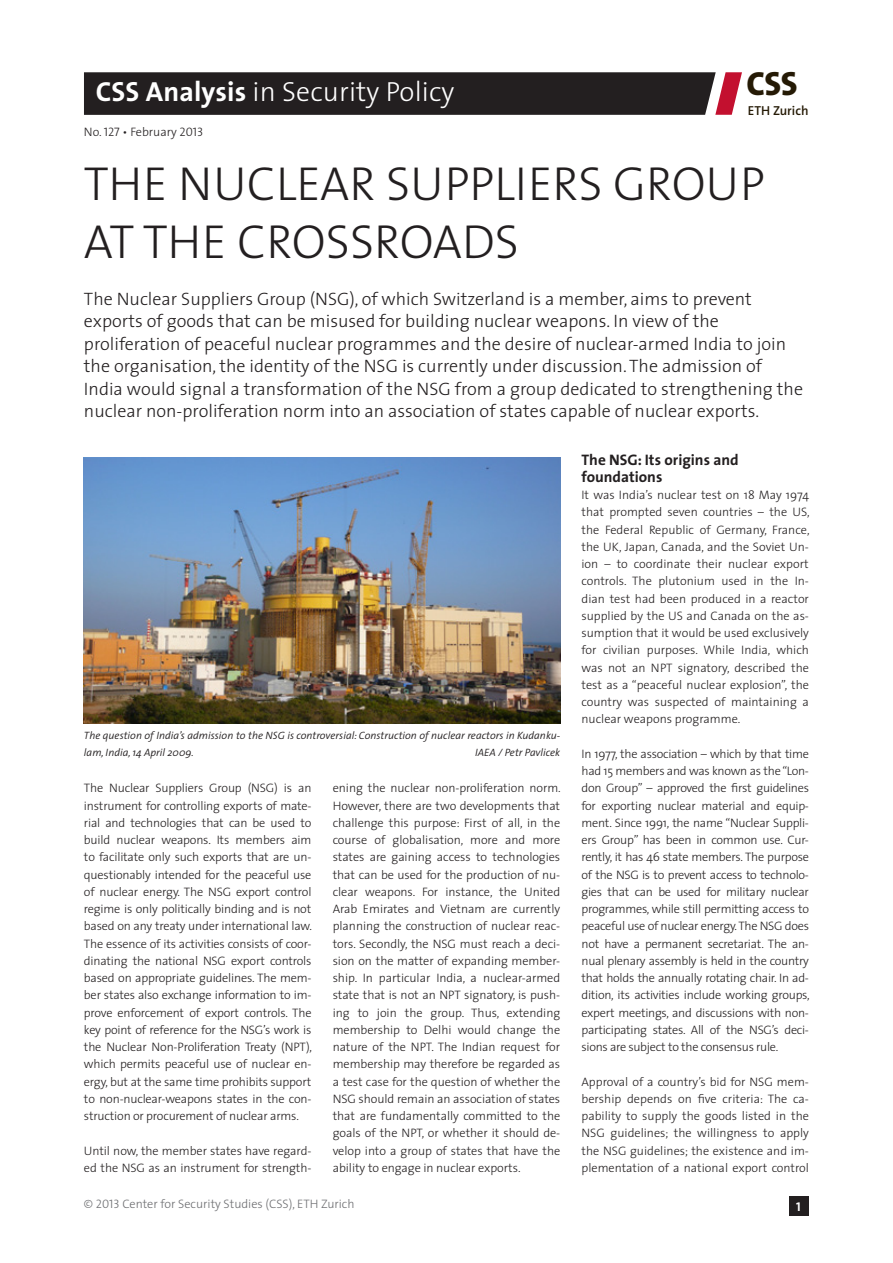
<style>
.page{position:relative;width:893px;height:1263px;background:#fff}
.page>*{position:absolute;margin:0;border:0;box-sizing:border-box;transform-origin:0 0}
._1_Haupttitel{font:300 48px/57px "The Sans";color:#231f20}
.t1{font:800 33.75px "The Sans";color:#251a05}
.t2{font:300 27.75px "The Sans";letter-spacing:.005em;color:#fff}
._2_lead{font:300 18px/22.5px "The Sans";color:#231f20}
._5_Untertitel{font:700 15.3px/17.2px "The Sans";color:#231f20}
.t3{font:600 13.05px "The Sans";color:#251a05}
.t4{font:12.75px "The Sans Bold Caps";color:#fff}
._4_Text{font:300 12.3px/17.2px "The Sans";letter-spacing:-.005em;color:#231f20;text-align:justify}
.t5{font:300 12.3px "The Sans";color:#6c6d70}
._3_Bildlegende{font:italic 300 10.65px/17.2px "The Sans";color:#231f20}
.s1{font-weight:700}
.s2{font-family:"The Sans Light Caps";font-weight:400}
</style>
<div class="page">
<svg style="left:84px;top:72px;width:658px;height:43px;background:#2d2527"></svg>
<div style="left:789px;top:1196px;width:20px;height:20px;background:#231f20"></div>
<img style="left:84px;top:457px;width:476px;height:266px">
<p class="t2" style="left:96px;top:69px;width:360px"><span class="s1">CSS Analysis</span> in Security Policy</p>
<p class="_4_Text" style="left:84px;top:123px;width:121px">No. <span class="s2">127</span> • February <span class="s2">2013</span></p>
<h2 class="t1" style="left:747px;top:55px;width:53px">CSS</h2>
<p class="t3" style="left:748px;top:99px;width:62px">ETH Zurich</p>
<p class="_1_Haupttitel" style="left:84px;top:154px;width:682px">THE NUCLEAR SUPPLIERS GROUP<br>AT THE CROSSROADS</p>
<p class="_2_lead" style="left:84px;top:287px;width:721px">The Nuclear Suppliers Group (NSG), of which Switzerland is a member, aims to prevent exports of goods that can be misused for building nuclear weapons. In view of the proliferation of peaceful nuclear programmes and the desire of nuclear-armed India to join the organisation, the identity of the NSG is currently under discussion. The admission of India would signal a transformation of the NSG from a group dedicated to strengthening the nuclear non-proliferation norm into an association of states capable of nuclear exports.</p>
<p class="_3_Bildlegende" style="left:84px;top:726px;width:478px">The question of India’s admission to the NSG is controversial: Construction of nuclear reactors in Kudanku&shy;lam, India, 14 April 2009.</p>
<p class="_3_Bildlegende" style="left:475px;top:743px;width:87px">IAEA / Petr Pavlicek</p>
<p class="_4_Text" style="left:84px;top:779px;width:230px">The Nuclear Suppliers Group (NSG) is an instrument for controlling exports of mate&shy;rial and technologies that can be used to build nuclear weapons. Its members aim to facilitate only such exports that are un&shy;questionably intended for the peaceful use of nuclear energy. The NSG export control regime is only politically binding and is not based on any treaty under international law.<br>The essence of its activities consists of coor&shy;dinating the national NSG export controls based on appropriate guidelines. The mem&shy;ber states also exchange information to im&shy;prove enforcement of export controls. The key point of reference for the NSG’s work is the Nuclear Non-Proliferation Treaty (NPT), which permits peaceful use of nuclear en&shy;ergy, but at the same time prohibits support to non-nuclear-weapons states in the con&shy;struction or procurement of nuclear arms.</p>
<p class="_4_Text" style="left:84px;top:1141px;width:229px">Until now, the member states have regard&shy;ed the NSG as an instrument for strength-</p>
<p class="_4_Text" style="left:333px;top:779px;width:230px">ening the nuclear non-proliferation norm.<br>However, there are two developments that challenge this purpose: First of all, in the course of globalisation, more and more states are gaining access to technologies that can be used for the production of nu&shy;clear weapons. For instance, the United Arab Emirates and Vietnam are currently planning the construction of nuclear reac&shy;tors. Secondly, the NSG must reach a deci&shy;sion on the matter of expanding member&shy;ship. In particular India, a nuclear-armed state that is not an NPT signatory, is push&shy;ing to join the group. Thus, extending membership to Delhi would change the nature of the NPT. The Indian request for membership may therefore be regarded as a test case for the question of whether the NSG should remain an association of states that are fundamentally committed to the goals of the NPT, or whether it should de&shy;velop into a group of states that have the ability to engage in nuclear exports.</p>
<p class="_5_Untertitel" style="left:581px;top:450px;width:159px">The NSG: Its origins and foundations</p>
<p class="_4_Text" style="left:581px;top:486px;width:230px">It was India’s nuclear test on 18 May 1974 that prompted seven countries – the US, the Federal Republic of Germany, France, the UK, Japan, Canada, and the Soviet Un&shy;ion – to coordinate their nuclear export controls. The plutonium used in the In&shy;dian test had been produced in a reactor supplied by the US and Canada on the as&shy;sumption that it would be used exclusively for civilian purposes. While India, which was not an NPT signatory, described the test as a “peaceful nuclear explosion”, the country was suspected of maintaining a nuclear weapons programme.</p>
<p class="_4_Text" style="left:581px;top:745px;width:230px">In 1977, the association – which by that time had 15 members and was known as the “Lon&shy;don Group” – approved the first guidelines for exporting nuclear material and equip&shy;ment. Since 1991, the name “Nuclear Suppli&shy;ers Group” has been in common use. Cur&shy;rently, it has 46 state members. The purpose of the NSG is to prevent access to technolo&shy;gies that can be used for military nuclear programmes, while still permitting access to peaceful use of nuclear energy. The NSG does not have a permanent secretariat. The an&shy;nual plenary assembly is held in the country that holds the annually rotating chair. In ad&shy;dition, its activities include working groups, expert meetings, and discussions with non&shy;participating states. All of the NSG’s deci&shy;sions are subject to the consensus rule.</p>
<p class="_4_Text" style="left:581px;top:1072px;width:229px">Approval of a country’s bid for NSG mem&shy;bership depends on five criteria: The ca&shy;pability to supply the goods listed in the NSG guidelines; the willingness to apply the NSG guidelines; the existence and im&shy;plementation of a national export control</p>
<p class="t5" style="left:84px;top:1194px;width:272px">© <span class="s2">2013</span> Center for Security Studies (CSS), ETH Zurich</p>
<p class="t4" style="left:796px;top:1195px;width:6px">1</p>
</div>
